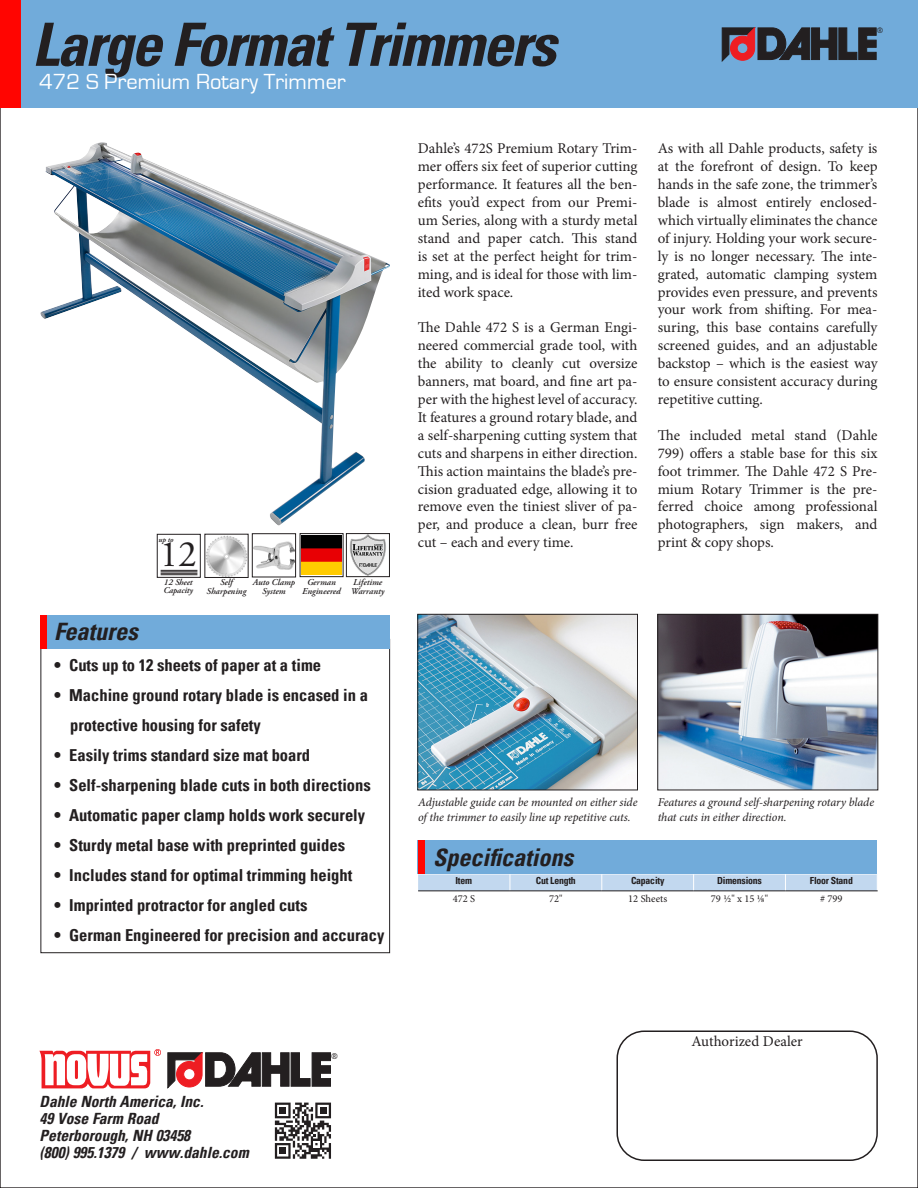
<style>
.page{position:relative;width:918px;height:1188px;background:#fff}
.page>*{position:absolute;margin:0;border:0;box-sizing:border-box;transform-origin:0 0}
.t1{font:italic 700 condensed 60px "Univers";letter-spacing:-.03em;color:#231f20}
.t2{font:37.2px "Adobe Garamond Pro";color:#231f20}
.t3{font:italic 700 condensed 24px "Univers";color:#231f20}
.t4{font:22.5px "Eurostile";color:#fff}
.t5{font:700 condensed 16.5px/30px "Univers";color:#231f20}
.t6{font:italic 700 condensed 15.45px/17.1px "Univers";color:#231f20}
.t7{font:14.85px/17.9px "Minion Pro";color:#231f20;text-align:justify}
.t8{font:italic 12px/14.4px "Minion Pro";letter-spacing:-.01em;color:#231f20}
.t9{font:10.5px "Minion Pro";color:#231f20}
.t10{font:700 condensed 9.75px "Univers";letter-spacing:-.02em;color:#231f20}
.t11{font:italic 600 9px/8.7px "Adobe Garamond Pro";color:#231f20;text-align:center}
.t12{font:9px "Trebuchet MS";color:#231f20}
.t13{font:italic 600 8.85px/7.8px "Adobe Garamond Pro";letter-spacing:-.01em;color:#231f20}
.t14{font:8.55px "Trebuchet MS";color:#231f20}
.t15{font:italic 600 7.65px "Adobe Garamond Pro";color:#231f20}
</style>
<div class="page">
<div style="left:616px;top:1030px;width:262px;height:131px;border:2px solid #231f20;border-radius:27px"></div>
<svg style="left:168px;top:1052px;width:163px;height:36px"></svg>
<svg style="left:39px;top:1049px;width:122px;height:39px"></svg>
<svg style="left:274px;top:1102px;width:57px;height:57px"></svg>
<svg style="left:275px;top:1103px;width:56px;height:56px"></svg>
<div style="left:0;top:0;width:918px;height:108px;background:#71abda"></div>
<div style="left:0;top:0;width:20px;height:108px;background:#ff0501"></div>
<svg style="left:722px;top:27px;width:154px;height:35px"></svg>
<svg style="left:418px;top:874px;width:460px;height:17px"></svg>
<hr style="left:418px;top:891px;width:92px;height:1px;background:#231f20">
<hr style="left:510px;top:891px;width:92px;height:1px;background:#231f20">
<hr style="left:602px;top:891px;width:92px;height:1px;background:#231f20">
<hr style="left:694px;top:891px;width:91px;height:1px;background:#231f20">
<hr style="left:785px;top:891px;width:93px;height:1px;background:#231f20">
<div style="left:40px;top:615px;width:350px;height:34px;background:#71abda"></div>
<div style="left:40px;top:615px;width:7px;height:34px;background:#ff0501"></div>
<div style="left:418px;top:840px;width:459px;height:34px;background:#71abda"></div>
<div style="left:418px;top:840px;width:6px;height:34px;background:#ff0501"></div>
<img style="left:349px;top:535px;width:37px;height:40px">
<div style="left:346px;top:533px;width:44px;height:44px;border:1px solid #231f20"></div>
<div style="left:300px;top:533px;width:44px;height:44px;border:1px solid #231f20"></div>
<img style="left:302px;top:535px;width:39px;height:40px">
<img style="left:206px;top:536px;width:41px;height:40px">
<img style="left:254px;top:541px;width:40px;height:29px">
<div style="left:252px;top:533px;width:44px;height:44px;border:1px solid #231f20"></div>
<div style="left:157px;top:534px;width:44px;height:44px;border:1px solid #231f20"></div>
<hr style="left:161px;top:574px;width:36px;height:1px;background:#231f20">
<hr style="left:161px;top:573px;width:36px;height:1px;background:#231f20">
<hr style="left:161px;top:572px;width:36px;height:1px;background:#231f20">
<hr style="left:161px;top:570px;width:36px;height:1px;background:#231f20">
<img style="left:40px;top:142px;width:350px;height:383px">
<img style="left:419px;top:616px;width:217px;height:172px">
<div style="left:417px;top:614px;width:221px;height:176px;border:1px solid #231f20"></div>
<img style="left:659px;top:616px;width:217px;height:172px">
<div style="left:657px;top:614px;width:221px;height:176px;border:1px solid #231f20"></div>
<p class="t1" style="left:32px;top:8px;width:525px">Large Format Trimmers</p>
<p class="t4" style="left:39px;top:69px;width:308px">472 S Premium Rotary Trimmer</p>
<p class="t3" style="left:54px;top:617px;width:85px">Features</p>
<p class="t15" style="left:158px;top:535px;width:17px">up to</p>
<p class="t2" style="left:160px;top:532px;width:39px">12</p>
<p class="t13" style="left:164px;top:579px;width:31px">12 Sheet<br>Capacity</p>
<p class="t11" style="left:253px;top:578px;width:44px">Auto Clamp<br>System</p>
<p class="t11" style="left:207px;top:578px;width:41px">Self<br>Sharpening</p>
<p class="t11" style="left:302px;top:578px;width:40px">German<br>Engineered</p>
<p class="t11" style="left:351px;top:578px;width:35px;text-align:left">Lifetime<br>Warranty</p>
<p class="t7" style="left:418px;top:140px;width:221px">Dahle’s 472S Premium Rotary Trim&shy;mer offers six feet of superior cutting performance. It features all the ben&shy;efits you’d expect from our Premi&shy;um Series, along with a sturdy metal stand and paper catch. This stand is set at the perfect height for trim&shy;ming, and is ideal for those with lim&shy;ited work space.</p>
<p class="t7" style="left:418px;top:319px;width:221px">The Dahle 472 S is a German Engi&shy;neered commercial grade tool, with the ability to cleanly cut oversize banners, mat board, and fine art pa&shy;per with the highest level of accuracy.<br>It features a ground rotary blade, and a self-sharpening cutting system that cuts and sharpens in either direction.<br>This action maintains the blade’s pre&shy;cision graduated edge, allowing it to remove even the tiniest sliver of pa&shy;per, and produce a clean, burr free cut – each and every time.</p>
<p class="t14" style="left:877px;top:25px;width:8px">®</p>
<p class="t7" style="left:658px;top:140px;width:221px">As with all Dahle products, safety is at the forefront of design. To keep hands in the safe zone, the trimmer’s blade is almost entirely enclosed&shy;which virtually eliminates the chance of injury. Holding your work secure&shy;ly is no longer necessary. The inte&shy;grated, automatic clamping system provides even pressure, and prevents your work from shifting. For mea&shy;suring, this base contains carefully screened guides, and an adjustable backstop – which is the easiest way to ensure consistent accuracy during repetitive cutting.</p>
<p class="t7" style="left:658px;top:426px;width:221px">The included metal stand (Dahle 799) offers a stable base for this six foot trimmer. The Dahle 472 S Pre&shy;mium Rotary Trimmer is the pre&shy;ferred choice among professional photographers, sign makers, and print &amp; copy shops.</p>
<p class="t5" style="left:54px;top:650px;width:269px">• Cuts up to 12 sheets of paper at a time</p>
<p class="t5" style="left:70px;top:680px;width:299px;text-indent:-16px">• Machine ground rotary blade is encased in a protective housing for safety</p>
<p class="t5" style="left:54px;top:740px;width:258px">• Easily trims standard size mat board</p>
<p class="t5" style="left:54px;top:770px;width:318px">• Self-sharpening blade cuts in both directions</p>
<p class="t5" style="left:54px;top:800px;width:313px">• Automatic paper clamp holds work securely</p>
<p class="t5" style="left:54px;top:830px;width:293px">• Sturdy metal base with preprinted guides</p>
<p class="t5" style="left:54px;top:860px;width:300px">• Includes stand for optimal trimming height</p>
<p class="t5" style="left:54px;top:890px;width:255px">• Imprinted protractor for angled cuts</p>
<p class="t5" style="left:54px;top:920px;width:332px">• German Engineered for precision and accuracy</p>
<p class="t8" style="left:418px;top:795px;width:221px">Adjustable guide can be mounted on either side of the trimmer to easily line up repetitive cuts.</p>
<p class="t8" style="left:658px;top:795px;width:218px">Features a ground self-sharpening rotary blade that cuts in either direction.</p>
<p class="t3" style="left:433px;top:843px;width:142px">Specifications</p>
<p class="t10" style="left:455px;top:875px;width:18px">Item</p>
<p class="t10" style="left:536px;top:875px;width:41px">Cut Length</p>
<p class="t10" style="left:631px;top:875px;width:35px">Capacity</p>
<p class="t10" style="left:717px;top:875px;width:46px">Dimensions</p>
<p class="t10" style="left:810px;top:875px;width:45px">Floor Stand</p>
<p class="t9" style="left:453px;top:892px;width:24px">472 S</p>
<p class="t9" style="left:549px;top:892px;width:15px">72"</p>
<p class="t9" style="left:628px;top:892px;width:40px">12 Sheets</p>
<p class="t9" style="left:711px;top:892px;width:59px">79 1/2" x 15 1/8"</p>
<p class="t9" style="left:820px;top:892px;width:24px"># 799</p>
<p class="t6" style="left:40px;top:1093px;width:211px">Dahle North America, Inc.<br>49 Vose Farm Road<br>Peterborough, NH 03458<br>(800) 995.1379 / www.dahle.com</p>
<p class="t12" style="left:331px;top:1050px;width:8px">®</p>
<p class="t7" style="left:692px;top:1033px;width:113px">Authorized Dealer</p>
</div>
